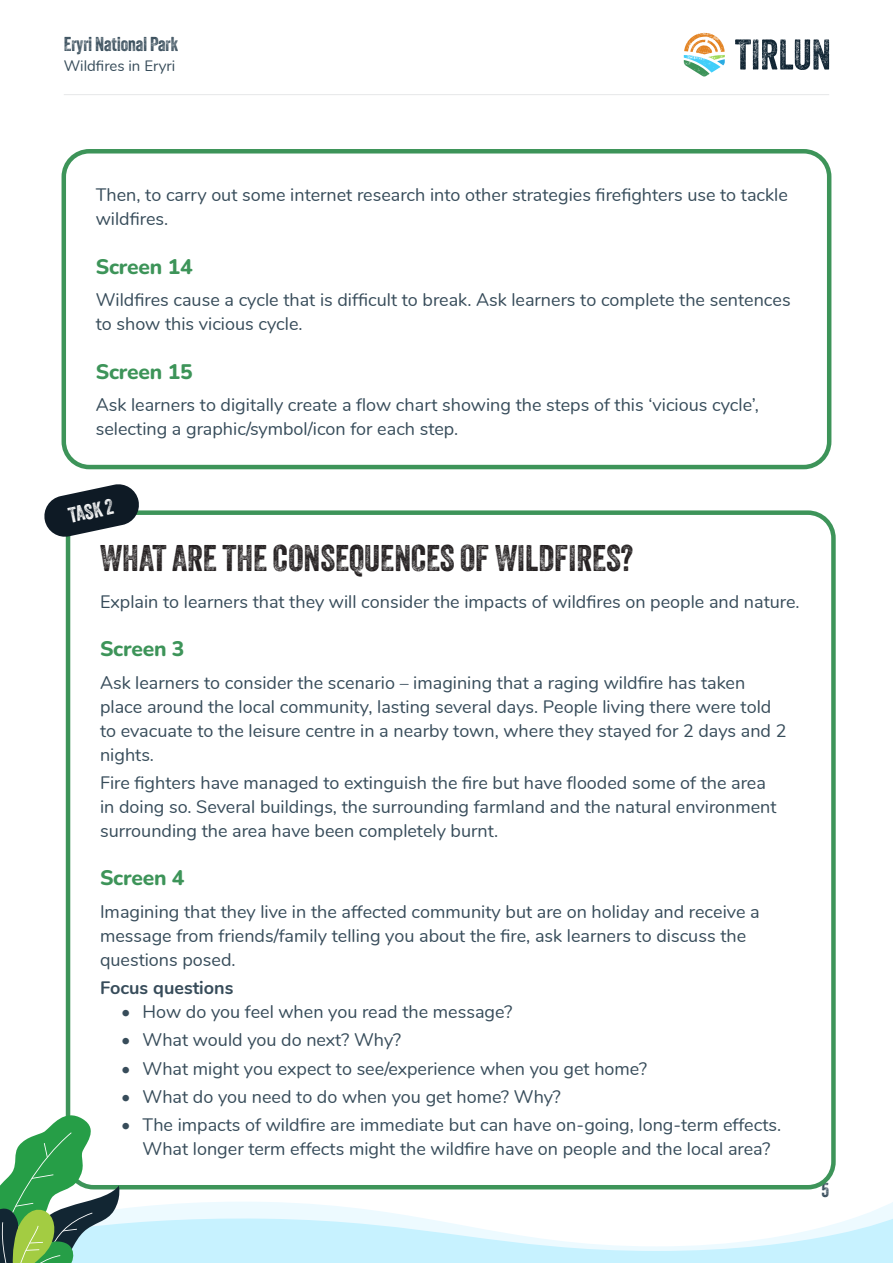
<style>
.page{position:relative;width:893px;height:1263px;background:#fff}
.page>*{position:absolute;margin:0;border:0;box-sizing:border-box;transform-origin:0 0}
.Page_sub_heading{font:36px "Veneer Two";color:#231f20}
.Page_section_heading{font:800 21px "Nunito";letter-spacing:-.01em;color:#3d9459}
.Key_activity_heading{font:21px "Veneer Two";color:#fff}
.t1{font:19.5px "Veneer Two";color:#374c5a}
.Body_text{font:18px/24px "Nunito";color:#374c5a}
.Paragraph_Style_1{font:18px/24px "Nunito";color:#374c5a}
.Body_text-2{font:700 18px "Nunito";color:#374c5a}
.t2{font:15px "Nunito";color:#374c5a}
</style>
<div class="page">
<svg style="left:735px;top:39px;width:94px;height:31px"></svg>
<svg style="left:684px;top:33px;width:41px;height:44px"></svg>
<hr style="left:64px;top:94px;width:765px;height:1px;background:#e6e7e9">
<div style="left:62px;top:149px;width:769px;height:320px;border:4px solid #3d9459;border-radius:26px"></div>
<svg style="left:44px;top:484px;width:97px;height:55px"></svg>
<svg style="left:0;top:1108px;width:893px;height:155px"></svg>
<p class="t1" style="left:64px;top:32px;width:116px">Eryri National Park</p>
<p class="t2" style="left:64px;top:54px;width:113px">Wildfires in Eryri</p>
<p class="Paragraph_Style_1" style="left:96px;top:182px;width:694px">Then, to carry out some internet research into other strategies firefighters use to tackle wildfires.</p>
<p class="Page_section_heading" style="left:96px;top:251px;width:98px">Screen 14</p>
<p class="Body_text" style="left:96px;top:287px;width:696px">Wildfires cause a cycle that is difficult to break. Ask learners to complete the sentences to show this vicious cycle.</p>
<p class="Page_section_heading" style="left:96px;top:356px;width:98px">Screen 15</p>
<p class="Body_text" style="left:96px;top:392px;width:665px">Ask learners to digitally create a flow chart showing the steps of this ‘vicious cycle’, selecting a graphic/symbol/icon for each step.</p>
<p class="Key_activity_heading" style="left:66px;top:503px;width:47px;rotate:-12deg">TASK 2</p>
<p class="Page_sub_heading" style="left:100px;top:537px;width:535px">WHAT ARE THE CONSEQUENCES OF WILDFIRES?</p>
<p class="Body_text" style="left:100px;top:589px;width:701px">Explain to learners that they will consider the impacts of wildfires on people and nature.</p>
<p class="Page_section_heading" style="left:100px;top:634px;width:86px">Screen 3</p>
<p class="Body_text" style="left:100px;top:670px;width:688px">Ask learners to consider the scenario – imagining that a raging wildfire has taken place around the local community, lasting several days. People living there were told to evacuate to the leisure centre in a nearby town, where they stayed for 2 days and 2 nights.</p>
<p class="Body_text" style="left:100px;top:770px;width:678px">Fire fighters have managed to extinguish the fire but have flooded some of the area in doing so. Several buildings, the surrounding farmland and the natural environment surrounding the area have been completely burnt.</p>
<p class="Page_section_heading" style="left:100px;top:863px;width:86px">Screen 4</p>
<p class="Body_text" style="left:100px;top:899px;width:661px">Imagining that they live in the affected community but are on holiday and receive a message from friends/family telling you about the fire, ask learners to discuss the questions posed.</p>
<p class="Body_text-2" style="left:100px;top:975px;width:135px">Focus questions</p>
<p class="Body_text" style="left:121px;top:999px;width:393px">• How do you feel when you read the message?</p>
<p class="Body_text" style="left:121px;top:1027px;width:281px">• What would you do next? Why?</p>
<p class="Body_text" style="left:121px;top:1055px;width:527px">• What might you expect to see/experience when you get home?</p>
<p class="Body_text" style="left:121px;top:1084px;width:441px">• What do you need to do when you get home? Why?</p>
<p class="Body_text" style="left:121px;top:1112px;width:661px;text-align:center">• The impacts of wildfire are immediate but can have on-going, long-term effects.<br>What longer term effects might the wildfire have on people and the local area?</p>
<p class="t1" style="left:821px;top:1178px;width:9px">5</p>
</div>
